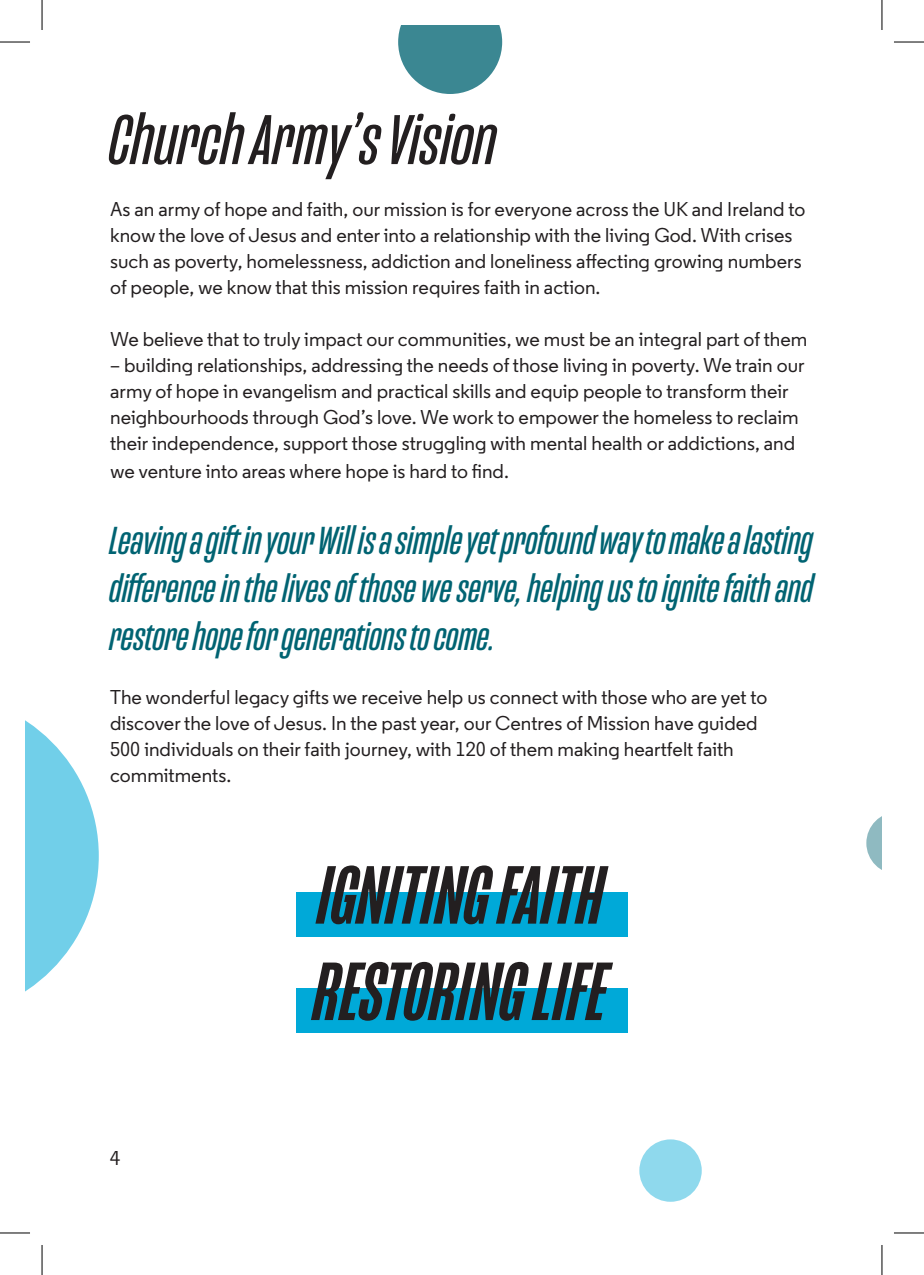
<style>
.page{position:relative;width:924px;height:1275px;background:#fff}
.page>*{position:absolute;margin:0;border:0;box-sizing:border-box;transform-origin:0 0}
.t1{font:italic 72px "Mongoose";color:#231f20}
.t2{font:italic 40px/48px "Mongoose";color:#006372;text-align:justify}
.t3{font:500 20px/26px "Regular";color:#231f20}
</style>
<div class="page">
<svg style="left:25px;top:720px;width:74px;height:272px"></svg>
<svg style="left:866px;top:817px;width:15px;height:53px"></svg>
<div style="left:639px;top:1139px;width:62px;height:62px;background:#8fd9ed;border-radius:50%"></div>
<svg style="left:398px;top:25px;width:104px;height:69px"></svg>
<div style="left:296px;top:892px;width:331px;height:44px;background:#00a9d8"></div>
<svg style="left:315px;top:865px;width:293px;height:59px"></svg>
<div style="left:296px;top:988px;width:331px;height:45px;background:#00a9d8"></div>
<svg style="left:311px;top:962px;width:301px;height:58px"></svg>
<hr style="left:0;top:42px;width:30px;height:1px;background:#000">
<hr style="left:893px;top:42px;width:30px;height:1px;background:#000">
<hr style="left:0;top:1232px;width:30px;height:1px;background:#000">
<hr style="left:893px;top:1232px;width:30px;height:1px;background:#000">
<hr style="left:42px;top:0;width:1px;height:30px;background:#000">
<hr style="left:42px;top:1245px;width:1px;height:30px;background:#000">
<hr style="left:881px;top:0;width:1px;height:30px;background:#000">
<hr style="left:881px;top:1245px;width:1px;height:30px;background:#000">
<h1 class="t1" style="left:110px;top:99px;width:389px">Church Army’s Vision</h1>
<p class="t3" style="left:110px;top:196px;width:696px">As an army of hope and faith, our mission is for everyone across the UK and Ireland to know the love of Jesus and enter into a relationship with the living God. With crises such as poverty, homelessness, addiction and loneliness affecting growing numbers of people, we know that this mission requires faith in action.</p>
<p class="t3" style="left:110px;top:326px;width:698px">We believe that to truly impact our communities, we must be an integral part of them</p>
<p class="t3" style="left:110px;top:352px;width:695px">– building relationships, addressing the needs of those living in poverty. We train our army of hope in evangelism and practical skills and equip people to transform their neighbourhoods through God’s love. We work to empower the homeless to reclaim their independence, support those struggling with mental health or addictions, and</p>
<p class="t3" style="left:110px;top:458px;width:400px">we venture into areas where hope is hard to find.</p>
<h2 class="t2" style="left:110px;top:517px;width:705px">Leaving a gift in your Will is a simple yet profound way to make a lasting difference in the lives of those we serve, helping us to ignite faith and restore hope for generations to come.</h2>
<p class="t3" style="left:110px;top:684px;width:658px">The wonderful legacy gifts we receive help us connect with those who are yet to discover the love of Jesus. In the past year, our Centres of Mission have guided 500 individuals on their faith journey, with 120 of them making heartfelt faith commitments.</p>
<p class="t3" style="left:110px;top:1145px;width:12px">4</p>
</div>
